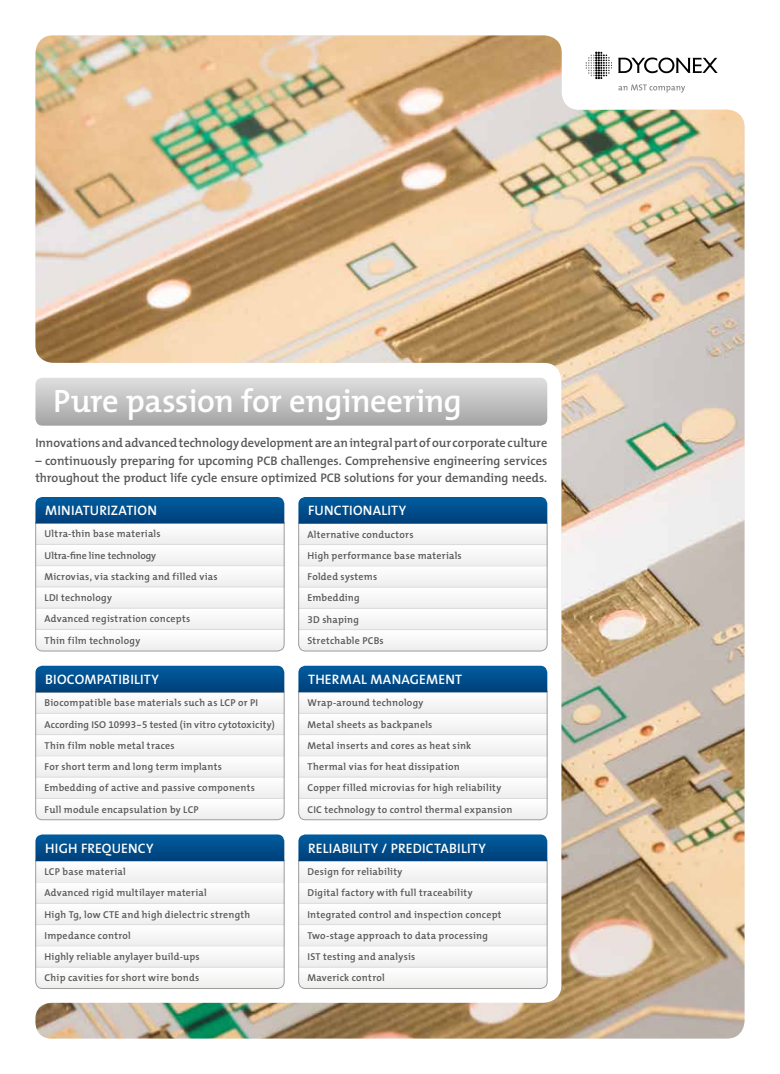
<style>
.page{position:relative;width:780px;height:1074px;background:#fff}
.page>*{position:absolute;margin:0;border:0;box-sizing:border-box;transform-origin:0 0}
.t1{font:600 32.5px "The Mix";letter-spacing:-.015em;color:#fff}
.t2{font:600 13.75px "The Mix";letter-spacing:.015em;color:#fff}
.t3{font:600 12.5px/17.5px "The Mix";letter-spacing:-.005em;color:#575756}
.t4{font:600 10px/21.2px "The Mix";letter-spacing:.025em;color:#575756}
.s1{font-family:"The Mix Semi Bold Expert";font-weight:400}
</style>
<div class="page">
<img style="left:35px;top:35px;width:709px;height:1003px">
<h1 class="t1" style="left:53px;top:374px;width:410px">Pure passion for engineering</h1>
<p class="t3" style="left:35px;top:434px;width:513px">Innovations and advanced technology development are an integral part of our corporate culture</p>
<p class="t3" style="left:35px;top:451px;width:513px">– continuously preparing for upcoming PCB challenges. Comprehensive engineering services throughout the product life cycle ensure optimized PCB solutions for your demanding needs.</p>
<h2 class="t2" style="left:45px;top:499px;width:113px">MINIATURIZATION</h2>
<p class="t4" style="left:44px;top:523px;width:175px">Ultra-thin base materials<br>Ultra-fine line technology<br>Microvias, via stacking and filled vias<br>LDI technology<br>Advanced registration concepts<br>Thin film technology</p>
<h2 class="t2" style="left:45px;top:668px;width:115px">BIOCOMPATIBILITY</h2>
<p class="t4" style="left:44px;top:692px;width:232px">Biocompatible base materials such as LCP or PI According ISO <span class="s1">10993-5</span> tested (in vitro cytotoxicity)<br>Thin film noble metal traces<br>For short term and long term implants Embedding of active and passive components<br>Full module encapsulation by LCP</p>
<h2 class="t2" style="left:45px;top:836px;width:110px">HIGH FREQUENCY</h2>
<p class="t4" style="left:44px;top:861px;width:207px">LCP base material<br>Advanced rigid multilayer material<br>High Tg, low CTE and high dielectric strength<br>Impedance control<br>Highly reliable anylayer build-ups<br>Chip cavities for short wire bonds</p>
<h2 class="t2" style="left:308px;top:499px;width:100px">FUNCTIONALITY</h2>
<p class="t4" style="left:307px;top:523px;width:156px">Alternative conductors<br>High performance base materials<br>Folded systems<br>Embedding<br><span class="s1">3</span>D shaping<br>Stretchable PCBs</p>
<h2 class="t2" style="left:308px;top:668px;width:155px">THERMAL MANAGEMENT</h2>
<p class="t4" style="left:307px;top:692px;width:206px">Wrap-around technology<br>Metal sheets as backpanels<br>Metal inserts and cores as heat sink Thermal vias for heat dissipation<br>Copper filled microvias for high reliability CIC technology to control thermal expansion</p>
<h2 class="t2" style="left:308px;top:836px;width:179px">RELIABILITY / PREDICTABILITY</h2>
<p class="t4" style="left:307px;top:861px;width:196px">Design for reliability<br>Digital factory with full traceability<br>Integrated control and inspection concept<br>Two-stage approach to data processing<br>IST testing and analysis<br>Maverick control</p>
</div>
